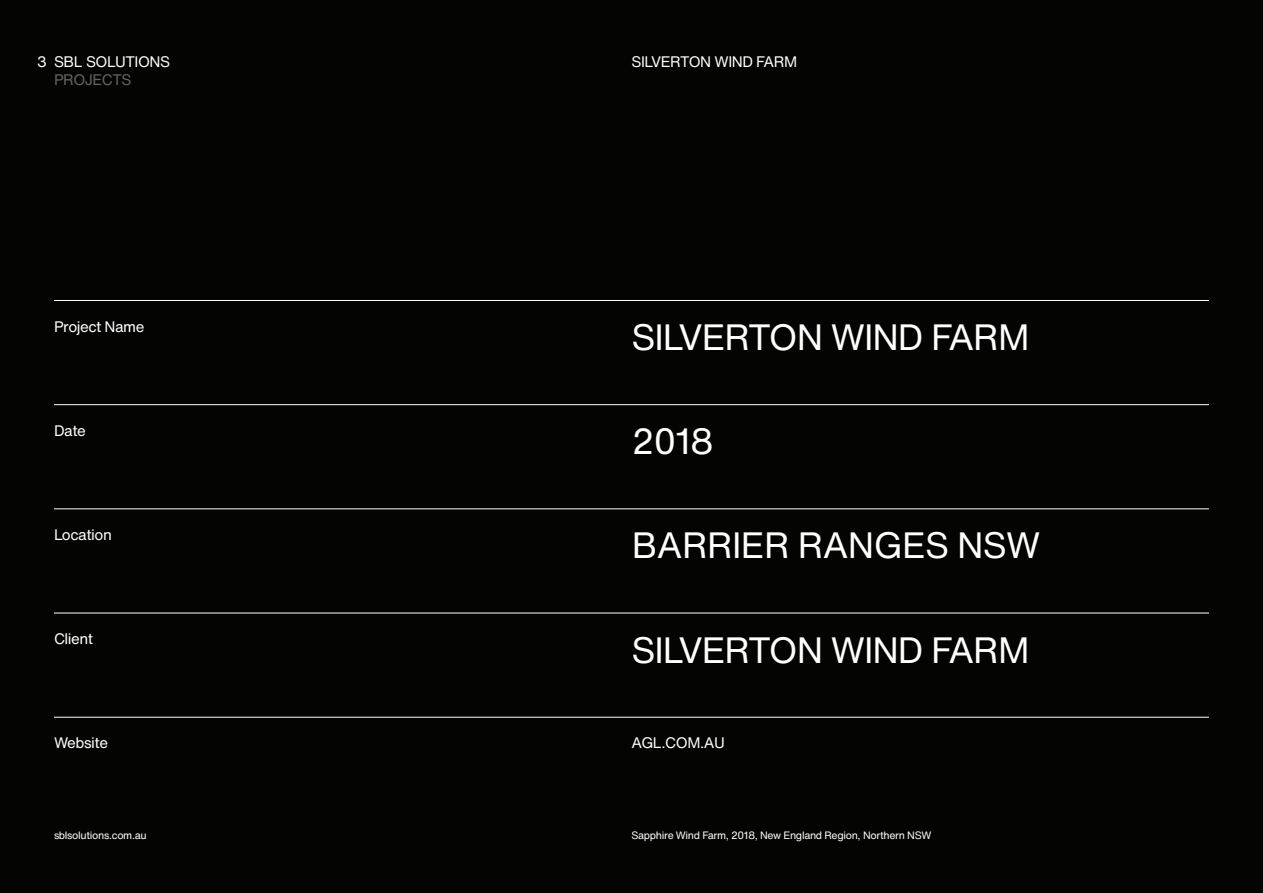
<style>
.page{position:relative;width:1263px;height:893px;background:#040503}
.page>*{position:absolute;margin:0;border:0;box-sizing:border-box;transform-origin:0 0}
.t1{font:36px "Helvetica Now Text";letter-spacing:-.03em;color:#fff}
.t2{font:15px "Helvetica Now Text";letter-spacing:-.03em;color:#fff}
.t3{font:15px "Helvetica Now Text";letter-spacing:-.03em;color:#676464}
.t4{font:10.5px "Helvetica Now Text";letter-spacing:-.03em;color:#fff}
</style>
<div class="page">
<hr style="left:54px;top:300px;width:1155px;height:1px;background:#fff">
<hr style="left:54px;top:404px;width:1155px;height:1px;background:#fff">
<hr style="left:54px;top:508px;width:1155px;height:1px;background:#fff">
<hr style="left:54px;top:613px;width:1155px;height:1px;background:#fff">
<hr style="left:54px;top:717px;width:1155px;height:1px;background:#fff">
<p class="t2" style="left:37px;top:50px;width:11px">3</p>
<p class="t2" style="left:631px;top:50px;width:167px">SILVERTON WIND FARM</p>
<p class="t2" style="left:54px;top:50px;width:118px">SBL SOLUTIONS</p>
<p class="t3" style="left:54px;top:68px;width:79px">PROJECTS</p>
<p class="t2" style="left:54px;top:315px;width:92px">Project Name</p>
<h1 class="t1" style="left:631px;top:310px;width:399px">SILVERTON WIND FARM</h1>
<p class="t2" style="left:54px;top:419px;width:33px">Date</p>
<h1 class="t1" style="left:631px;top:414px;width:84px">2018</h1>
<p class="t2" style="left:54px;top:523px;width:60px">Location</p>
<h1 class="t1" style="left:632px;top:518px;width:410px">BARRIER RANGES NSW</h1>
<p class="t2" style="left:54px;top:628px;width:41px">Client</p>
<h1 class="t1" style="left:631px;top:623px;width:399px">SILVERTON WIND FARM</h1>
<p class="t2" style="left:54px;top:732px;width:56px">Website</p>
<p class="t2" style="left:631px;top:732px;width:95px">AGL.COM.AU</p>
<p class="t4" style="left:54px;top:827px;width:94px">sblsolutions.com.au</p>
<p class="t4" style="left:631px;top:827px;width:301px">Sapphire Wind Farm, 2018, New England Region, Northern NSW</p>
</div>
